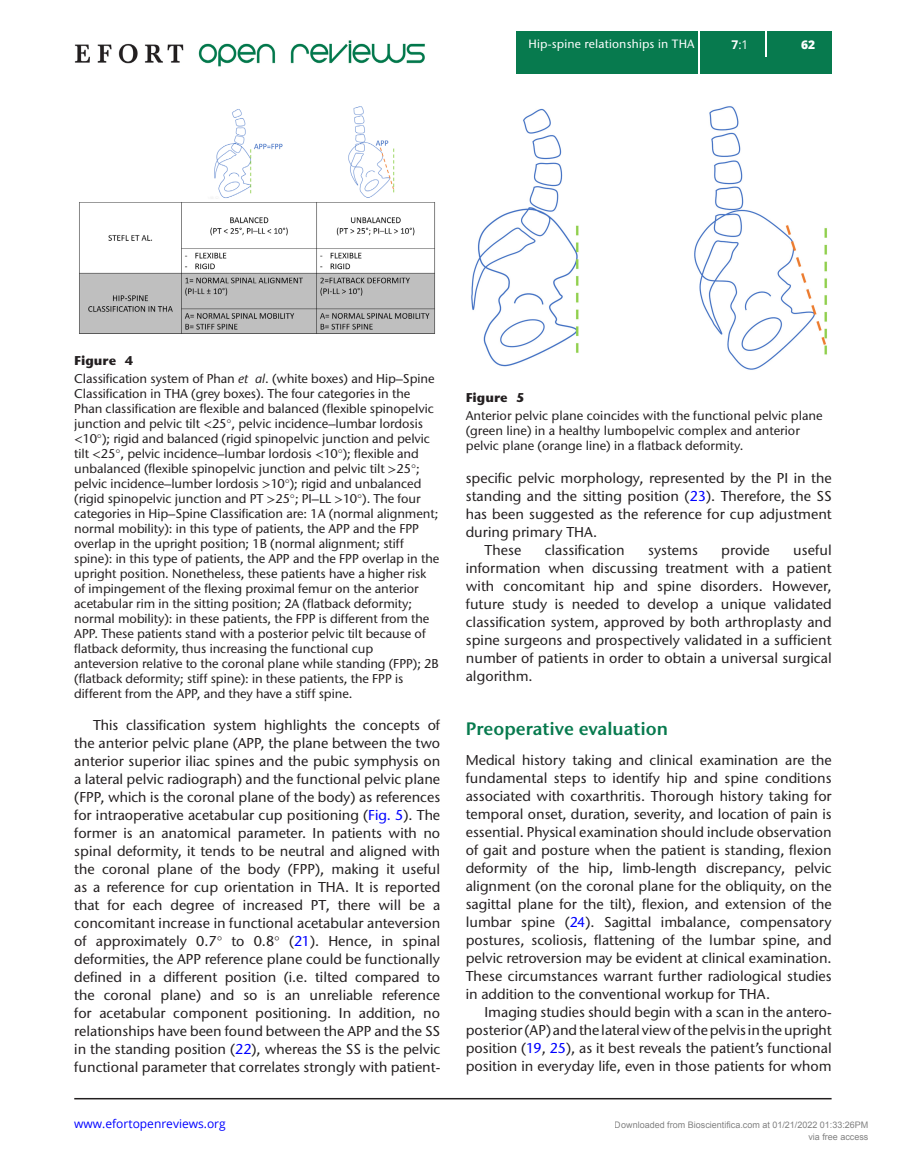
<style>
.page{position:relative;width:906px;height:1170px;background:#fff}
.page>*{position:absolute;margin:0;border:0;box-sizing:border-box;transform-origin:0 0}
.t1{font:600 18px "Stone Sans ITC Std";color:#077a4e}
.TXI{font:500 14.25px/18px "Stone Sans ITC Std";color:#231f20;text-align:justify}
.TXT{font:500 14.25px/18px "Stone Sans ITC Std";color:#231f20;text-align:justify}
.FC{font:500 12.75px/15px "Stone Sans ITC Std";letter-spacing:-.005em;color:#231f20}
.FC-2{font:700 12.75px "Stone Sans ITC Std";color:#231f20}
.t2{font:500 12px "Stone Sans ITC Std";letter-spacing:.015em;color:#fff}
.t3{font:12px "Open Sans";color:#00f}
.t4{font:12px "Open Sans";color:#fff}
.t5{font:800 12px "Open Sans";color:#fff}
.t6{font:9px/12px "Arial";color:rgb(0 0 0/.5);text-align:right}
.s1{font-weight:700}
.s2{font-style:italic}
.s3{font-family:"STIX General";font-weight:400}
.s4{color:#00f}
</style>
<div class="page">
<hr style="left:74px;top:1097px;width:757px;height:2px;background:#231f20">
<img style="left:74px;top:40px;width:351px;height:26px">
<div style="left:516px;top:31px;width:315px;height:43px;background:#077a4e"></div>
<hr style="left:698px;top:31px;width:2px;height:43px;background:#fff">
<svg style="left:765px;top:31px;width:1px;height:26px"></svg>
<img style="left:79px;top:106px;width:356px;height:228px">
<img style="left:471px;top:106px;width:356px;height:264px">
<p class="t2" style="left:528px;top:37px;width:167px">Hip-spine relationships in THA</p>
<p class="t4" style="left:731px;top:36px;width:18px"><span class="s1">7</span>:1</p>
<p class="t5" style="left:801px;top:35px;width:16px">62</p>
<p class="FC-2" style="left:74px;top:352px;width:61px">Figure 4</p>
<p class="FC" style="left:74px;top:371px;width:366px">Classification system of Phan <span class="s2">et al</span>. (white boxes) and Hip–Spine Classification in THA (grey boxes). The four categories in the Phan classification are flexible and balanced (flexible spinopelvic junction and pelvic tilt <span class="s3">&lt;</span>25<span class="s3">°</span>, pelvic incidence–lumbar lordosis <span class="s3">&lt;</span>10<span class="s3">°</span>); rigid and balanced (rigid spinopelvic junction and pelvic tilt <span class="s3">&lt;</span>25<span class="s3">°</span>, pelvic incidence–lumbar lordosis <span class="s3">&lt;</span>10<span class="s3">°</span>); flexible and unbalanced (flexible spinopelvic junction and pelvic tilt <span class="s3">&gt;</span>25<span class="s3">°</span>; pelvic incidence–lumber lordosis <span class="s3">&gt;</span>10<span class="s3">°</span>); rigid and unbalanced (rigid spinopelvic junction and PT <span class="s3">&gt;</span>25<span class="s3">°</span>; PI–LL <span class="s3">&gt;</span>10<span class="s3">°</span>). The four categories in Hip–Spine Classification are: 1A (normal alignment; normal mobility): in this type of patients, the APP and the FPP overlap in the upright position; 1B (normal alignment; stiff spine): in this type of patients, the APP and the FPP overlap in the upright position. Nonetheless, these patients have a higher risk of impingement of the flexing proximal femur on the anterior acetabular rim in the sitting position; 2A (flatback deformity; normal mobility): in these patients, the FPP is different from the APP. These patients stand with a posterior pelvic tilt because of flatback deformity, thus increasing the functional cup anteversion relative to the coronal plane while standing (FPP); 2B (flatback deformity; stiff spine): in these patients, the FPP is different from the APP, and they have a stiff spine.</p>
<p class="TXI" style="left:74px;top:715px;width:367px;text-indent:19px">This classification system highlights the concepts of the anterior pelvic plane (APP, the plane between the two anterior superior iliac spines and the pubic symphysis on a lateral pelvic radiograph) and the functional pelvic plane (FPP, which is the coronal plane of the body) as references for intraoperative acetabular cup positioning (<span class="s4">Fig. 5</span>). The former is an anatomical parameter. In patients with no spinal deformity, it tends to be neutral and aligned with the coronal plane of the body (FPP), making it useful as a reference for cup orientation in THA. It is reported that for each degree of increased PT, there will be a concomitant increase in functional acetabular anteversion of approximately 0.7<span class="s3">°</span> to 0.8<span class="s3">°</span> (<span class="s4">21</span>). Hence, in spinal deformities, the APP reference plane could be functionally defined in a different position (i.e. tilted compared to the coronal plane) and so is an unreliable reference for acetabular component positioning. In addition, no relationships have been found between the APP and the SS in the standing position (<span class="s4">22</span>), whereas the SS is the pelvic functional parameter that correlates strongly with patient-</p>
<p class="t3" style="left:74px;top:1115px;width:153px">www.efortopenreviews.org</p>
<p class="FC-2" style="left:466px;top:389px;width:61px">Figure 5</p>
<p class="FC" style="left:466px;top:407px;width:358px">Anterior pelvic plane coincides with the functional pelvic plane (green line) in a healthy lumbopelvic complex and anterior pelvic plane (orange line) in a flatback deformity.</p>
<p class="TXI" style="left:466px;top:468px;width:367px">specific pelvic morphology, represented by the PI in the standing and the sitting position (<span class="s4">23</span>). Therefore, the SS has been suggested as the reference for cup adjustment during primary THA.</p>
<p class="TXI" style="left:484px;top:540px;width:38px">These</p>
<p class="TXI" style="left:544px;top:540px;width:82px">classification</p>
<p class="TXI" style="left:648px;top:540px;width:51px">systems</p>
<p class="TXI" style="left:721px;top:540px;width:50px">provide</p>
<p class="TXI" style="left:466px;top:540px;width:367px;text-indent:327px">useful information when discussing treatment with a patient with concomitant hip and spine disorders. However, future study is needed to develop a unique validated classification system, approved by both arthroplasty and spine surgeons and prospectively validated in a sufficient number of patients in order to obtain a universal surgical algorithm.</p>
<h1 class="t1" style="left:466px;top:717px;width:204px">Preoperative evaluation</h1>
<p class="TXT" style="left:466px;top:750px;width:367px">Medical history taking and clinical examination are the fundamental steps to identify hip and spine conditions associated with coxarthritis. Thorough history taking for temporal onset, duration, severity, and location of pain is essential. Physical examination should include observation of gait and posture when the patient is standing, flexion deformity of the hip, limb-length discrepancy, pelvic alignment (on the coronal plane for the obliquity, on the sagittal plane for the tilt), flexion, and extension of the lumbar spine (<span class="s4">24</span>). Sagittal imbalance, compensatory postures, scoliosis, flattening of the lumbar spine, and pelvic retroversion may be evident at clinical examination.<br>These circumstances warrant further radiological studies in addition to the conventional workup for THA.</p>
<p class="TXI" style="left:466px;top:1002px;width:367px;text-indent:19px">Imaging studies should begin with a scan in the antero&shy;posterior (AP) and the lateral view of the pelvis in the upright position (<span class="s4">19</span>, <span class="s4">25</span>), as it best reveals the patient’s functional position in everyday life, even in those patients for whom</p>
<p class="t6" style="left:615px;top:1118px;width:255px">Downloaded from Bioscientifica.com at 01/21/2022 01:33:26PM via free access</p>
</div>
